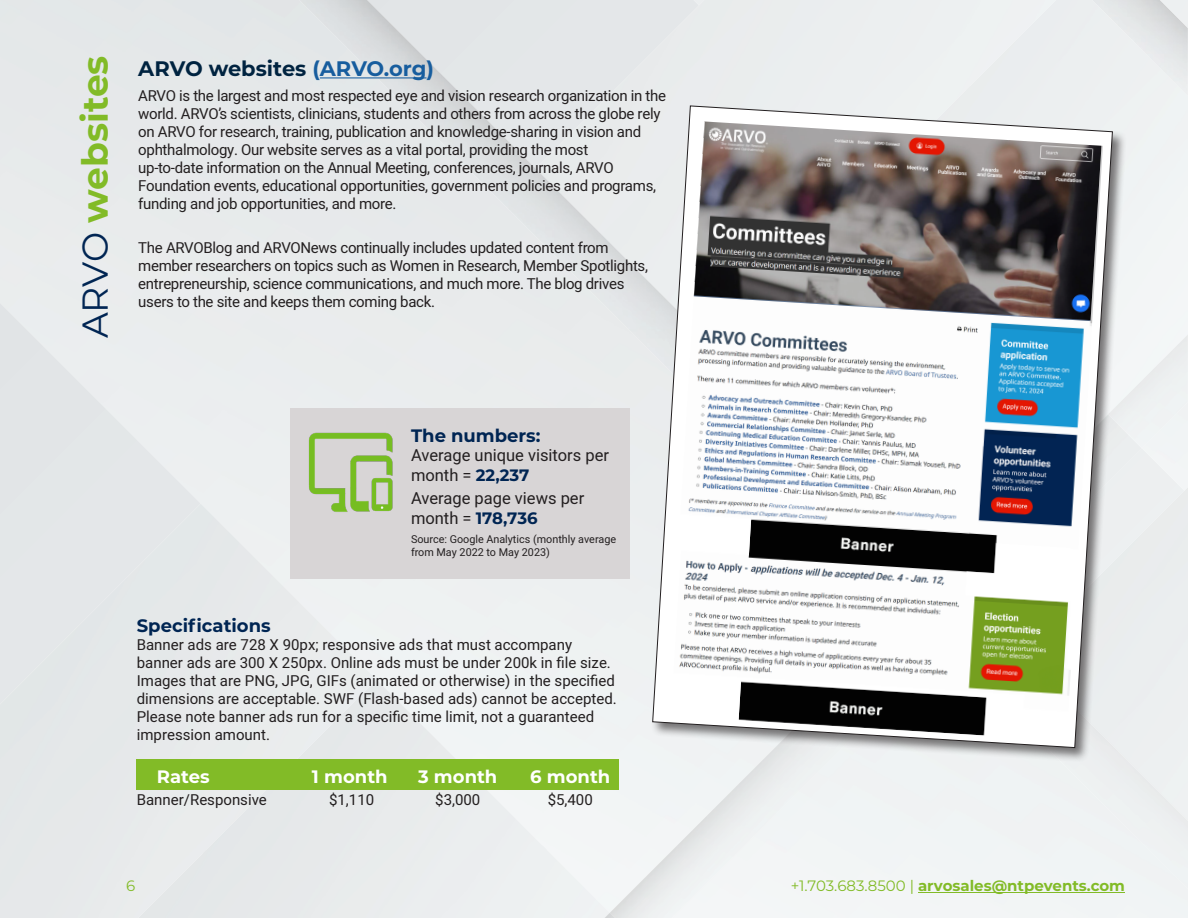
<style>
.page{position:relative;width:1188px;height:918px;background:#fff}
.page>*{position:absolute;margin:0;border:0;box-sizing:border-box;transform-origin:0 0}
._2014_HEADER_White{font:700 36px "Montserrat";color:#82bb27}
.subhead{font:700 21px "Montserrat";color:#002340}
.t1{font:700 18px "Montserrat";color:#fff}
._2014_SUB_2{font:700 18px "Montserrat";color:#002553}
._2014_BODY_Flush{font:700 18px "Montserrat";color:#002553}
._2014_BODY_Flush-2{font:16.5px/19.8px "Heebo";color:#231f20}
.subhead-2{font:15px/18px "Heebo";letter-spacing:-.02em;color:#231f20}
._2014_SUB_2-2{font:15px/18px "Heebo";color:#231f20}
._2014_SUB_2-3{font:15px/18px "Heebo";letter-spacing:-.02em;color:#231f20}
.t2{font:700 15px "Montserrat";color:#82bb27}
.subhead-3{font:15px "Heebo";color:#231f20}
.t3{font:15px "Montserrat";color:#82bb27}
._2014_BODY_Flush-3{font:10.8px/12.9px "Heebo";color:#231f20}
.s1{font-weight:400;color:#002553}
.s2{color:#175d9e}
.s3{font-family:"Montserrat";font-weight:700;color:#002553}
.s4{font-weight:400}
</style>
<div class="page">
<img style="left:0;top:0;width:610px;height:913px">
<img style="left:587px;top:913px;width:23px;height:5px">
<div style="left:1127px;top:448px;width:15px;height:164px;background:#eceff0"></div>
<div style="left:1127px;top:335px;width:61px;height:113px;background:#f0f3f4"></div>
<img style="left:610px;top:612px;width:335px;height:306px">
<div style="left:945px;top:612px;width:243px;height:277px;background:#eff2f3"></div>
<img style="left:281px;top:0;width:664px;height:612px">
<hr style="left:320px;top:77px;width:107px;height:1px;background:#175d9e">
<div style="left:137px;top:759px;width:482px;height:30px;background:#82bb27"></div>
<div style="left:290px;top:408px;width:340px;height:171px;background:#d8d5d6"></div>
<img style="left:308px;top:432px;width:85px;height:80px">
<div style="left:651px;top:104px;width:476px;height:658px;background:#231f20;opacity:.6"></div>
<svg style="left:652px;top:106px;width:461px;height:642px"></svg>
<hr style="left:918px;top:892px;width:207px;height:1px;background:#82bb27">
<p class="_2014_HEADER_White" style="left:69px;top:338px;width:284px;rotate:-90deg"><span class="s1">ARVO</span> websites</p>
<p class="subhead" style="left:138px;top:53px;width:297px">ARVO websites <span class="s2">(ARVO.org)</span></p>
<p class="subhead-2" style="left:138px;top:87px;width:529px">ARVO is the largest and most respected eye and vision research organization in the world. ARVO’s scientists, clinicians, students and others from across the globe rely on ARVO for research, training, publication and knowledge-sharing in vision and ophthalmology. Our website serves as a vital portal, providing the most<br>up-to-date information on the Annual Meeting, conferences, journals, ARVO Foundation events, educational opportunities, government policies and programs, funding and job opportunities, and more.</p>
<p class="_2014_SUB_2-3" style="left:138px;top:238px;width:511px">The ARVOBlog and ARVONews continually includes updated content from member researchers on topics such as Women in Research, Member Spotlights, entrepreneurship, science communications, and much more. The blog drives users to the site and keeps them coming back.</p>
<p class="_2014_BODY_Flush" style="left:411px;top:422px;width:131px">The numbers:</p>
<p class="_2014_BODY_Flush-2" style="left:411px;top:446px;width:200px">Average unique visitors per month = <span class="s3">22,237</span></p>
<p class="_2014_BODY_Flush-2" style="left:411px;top:488px;width:175px">Average page views per month = <span class="s3">178,736</span></p>
<p class="_2014_BODY_Flush-3" style="left:411px;top:533px;width:207px">Source: Google Analytics (monthly average from May 2022 to May 2023)</p>
<p class="_2014_SUB_2" style="left:137px;top:613px;width:135px">Specifications</p>
<p class="_2014_SUB_2-2" style="left:137px;top:636px;width:482px">Banner ads are 728 X 90px; responsive ads that must accompany banner ads are 300 X 250px. Online ads must be under 200k in file size.<br>Images that are PNG, JPG, GIFs (animated or otherwise) in the specified dimensions are acceptable. SWF (Flash-based ads) cannot be accepted.<br>Please note banner ads run for a specific time limit, not a guaranteed impression amount.</p>
<p class="t1" style="left:157px;top:763px;width:54px">Rates</p>
<p class="t1" style="left:312px;top:763px;width:77px">1 month</p>
<p class="t1" style="left:418px;top:763px;width:81px">3 month</p>
<p class="t1" style="left:530px;top:763px;width:82px">6 month</p>
<p class="subhead-3" style="left:137px;top:790px;width:132px">Banner/Responsive</p>
<p class="subhead-2" style="left:329px;top:791px;width:47px">$1,110</p>
<p class="subhead-2" style="left:435px;top:791px;width:47px">$3,000</p>
<p class="subhead-2" style="left:548px;top:791px;width:47px">$5,400</p>
<p class="t3" style="left:126px;top:875px;width:11px">6</p>
<p class="t2" style="left:791px;top:875px;width:336px"><span class="s4">+1.703.683.8500 |</span> arvosales@ntpevents.com</p>
</div>
